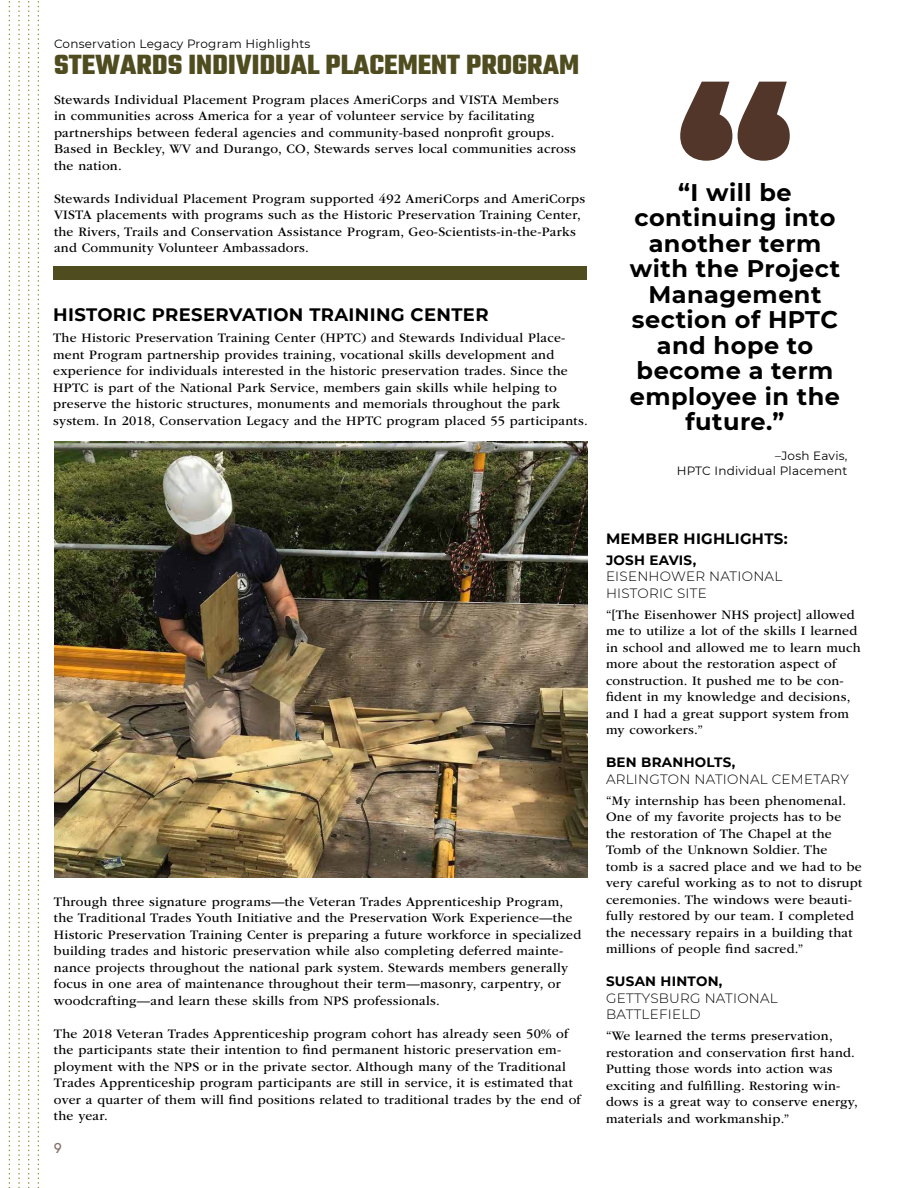
<style>
.page{position:relative;width:918px;height:1188px;background:#fff}
.page>*{position:absolute;margin:0;border:0;box-sizing:border-box;transform-origin:0 0}
.t1{font:700 30px "Teko";color:#4f4c1f}
.t2{font:700 24px/25.5px "Montserrat";letter-spacing:.02em;color:#000;text-align:center}
.t3{font:700 18px "Montserrat";letter-spacing:.02em;color:#000}
.t4{font:700 15px "Montserrat";letter-spacing:.02em;color:#000}
.t5{font:13.5px/16.5px "ITC Garamond Std";letter-spacing:.02em;color:#000}
.t6{font:300 13.5px/16.5px "Montserrat";letter-spacing:.02em;color:#000}
.t7{font:700 13.5px "Montserrat";letter-spacing:.02em;color:#000}
.t8{font:500 13.5px "Avant Garde";color:#503629}
.t9{font:12px/15px "Montserrat";letter-spacing:.02em;color:#000;text-align:right}
</style>
<div class="page">
<svg style="left:9px;top:1px;width:1px;height:1187px"></svg>
<svg style="left:18px;top:1px;width:2px;height:1187px"></svg>
<svg style="left:28px;top:1px;width:2px;height:1187px"></svg>
<svg style="left:38px;top:1px;width:1px;height:1187px"></svg>
<svg style="left:680px;top:82px;width:110px;height:79px"></svg>
<img style="left:55px;top:442px;width:532px;height:436px">
<div style="left:53px;top:266px;width:534px;height:13px;background:#4f4c1f"></div>
<p class="t9" style="left:54px;top:36px;width:258px">Conservation Legacy Program Highlights</p>
<h1 class="t1" style="left:54px;top:46px;width:527px">STEWARDS INDIVIDUAL PLACEMENT PROGRAM</h1>
<p class="t5" style="left:54px;top:92px;width:523px">Stewards Individual Placement Program places AmeriCorps and VISTA Members<br>in communities across America for a year of volunteer service by facilitating partnerships between federal agencies and community-based nonprofit groups.<br>Based in Beckley, WV and Durango, CO, Stewards serves local communities across the nation.</p>
<p class="t5" style="left:54px;top:191px;width:533px">Stewards Individual Placement Program supported 492 AmeriCorps and AmeriCorps VISTA placements with programs such as the Historic Preservation Training Center, the Rivers, Trails and Conservation Assistance Program, Geo-Scientists-in-the-Parks and Community Volunteer Ambassadors.</p>
<h3 class="t3" style="left:53px;top:302px;width:437px">HISTORIC PRESERVATION TRAINING CENTER</h3>
<p class="t5" style="left:53px;top:330px;width:536px">The Historic Preservation Training Center (HPTC) and Stewards Individual Place&shy;ment Program partnership provides training, vocational skills development and experience for individuals interested in the historic preservation trades. Since the HPTC is part of the National Park Service, members gain skills while helping to preserve the historic structures, monuments and memorials throughout the park system. In 2018, Conservation Legacy and the HPTC program placed 55 participants.</p>
<h2 class="t2" style="left:630px;top:178px;width:212px">“I will be continuing into another term with the Project<br>Management section of HPTC and hope to become a term employee in the future.”</h2>
<p class="t9" style="left:677px;top:448px;width:172px">–Josh Eavis,<br>HPTC Individual Placement</p>
<p class="t5" style="left:54px;top:893px;width:529px">Through three signature programs—the Veteran Trades Apprenticeship Program, the Traditional Trades Youth Initiative and the Preservation Work Experience—the Historic Preservation Training Center is preparing a future workforce in specialized building trades and historic preservation while also completing deferred mainte&shy;nance projects throughout the national park system. Stewards members generally focus in one area of maintenance throughout their term—masonry, carpentry, or woodcrafting—and learn these skills from NPS professionals.</p>
<p class="t5" style="left:54px;top:1025px;width:529px">The 2018 Veteran Trades Apprenticeship program cohort has already seen 50% of the participants state their intention to find permanent historic preservation em&shy;ployment with the NPS or in the private sector. Although many of the Traditional Trades Apprenticeship program participants are still in service, it is estimated that over a quarter of them will find positions related to traditional trades by the end of the year.</p>
<p class="t8" style="left:54px;top:1140px;width:9px">9</p>
<p class="t4" style="left:606px;top:528px;width:183px">MEMBER HIGHLIGHTS:</p>
<p class="t7" style="left:606px;top:550px;width:92px">JOSH EAVIS,</p>
<p class="t6" style="left:606px;top:568px;width:178px">EISENHOWER NATIONAL<br>HISTORIC SITE</p>
<p class="t5" style="left:606px;top:606px;width:256px">“[The Eisenhower NHS project] allowed me to utilize a lot of the skills I learned in school and allowed me to learn much more about the restoration aspect of construction. It pushed me to be con&shy;fident in my knowledge and decisions, and I had a great support system from my coworkers.”</p>
<p class="t7" style="left:606px;top:753px;width:131px">BEN BRANHOLTS,</p>
<p class="t6" style="left:606px;top:770px;width:244px">ARLINGTON NATIONAL CEMETARY</p>
<p class="t5" style="left:606px;top:792px;width:258px">“My internship has been phenomenal.<br>One of my favorite projects has to be the restoration of The Chapel at the Tomb of the Unknown Soldier. The tomb is a sacred place and we had to be very careful working as to not to disrupt ceremonies. The windows were beauti&shy;fully restored by our team. I completed the necessary repairs in a building that millions of people find sacred.”</p>
<p class="t7" style="left:606px;top:972px;width:118px">SUSAN HINTON,</p>
<p class="t6" style="left:606px;top:989px;width:173px">GETTYSBURG NATIONAL<br>BATTLEFIELD</p>
<p class="t5" style="left:606px;top:1028px;width:253px">“We learned the terms preservation, restoration and conservation first hand.<br>Putting those words into action was exciting and fulfilling. Restoring win&shy;dows is a great way to conserve energy, materials and workmanship.”</p>
</div>
